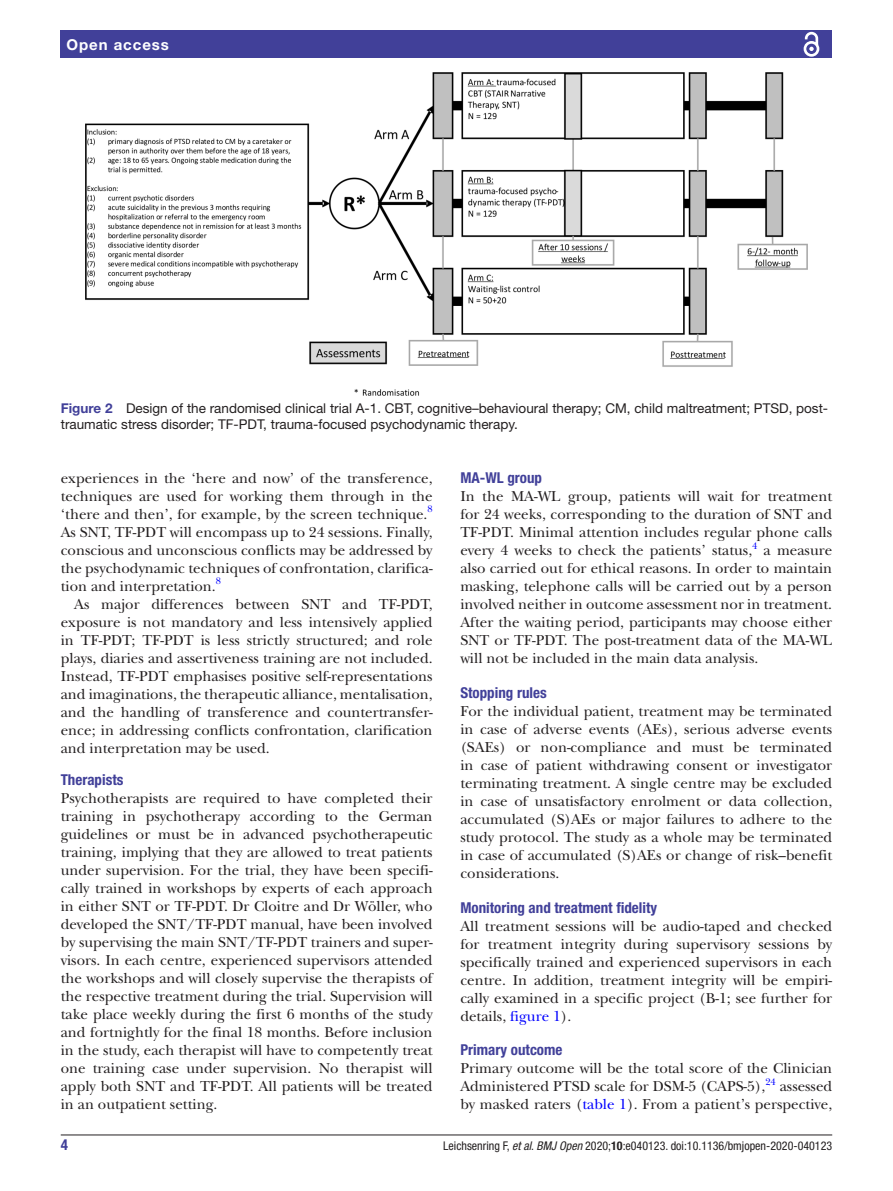
<style>
.page{position:relative;width:893px;height:1191px;background:#fff}
.page>*{position:absolute;margin:0;border:0;box-sizing:border-box;transform-origin:0 0}
.t1{font:15px/18px "New Baskerville";color:#231f20;text-align:justify}
.t2{font:700 condensed 15px "Helvetica Neue LT Std";color:#414099}
.t3{font:700 15px "Helvetica Neue LT Std";letter-spacing:.065em;color:#fff}
.t4{font:13.5px/16.2px "Helvetica Neue LT Std";color:#231f20}
.t5{font:condensed 12px "Helvetica Neue LT Std";color:#231f20}
.t6{font:9.9px "New Baskerville";color:#00f}
.s1{font-weight:700;color:#414099}
.s2{color:#00f}
.s3{font-style:italic}
.s4{font-weight:700}
</style>
<div class="page">
<hr style="left:61px;top:1134px;width:771px;height:1px;background:#231f20">
<div style="left:61px;top:31px;width:771px;height:27px;background:#414099"></div>
<svg style="left:803px;top:31px;width:17px;height:26px"></svg>
<img style="left:85px;top:73px;width:723px;height:322px">
<p class="t3" style="left:66px;top:35px;width:104px">Open access</p>
<p class="t4" style="left:61px;top:400px;width:769px"><span class="s1">Figure 2</span> Design of the randomised clinical trial A-1. CBT, cognitive–behavioural therapy; CM, child maltreatment; PTSD, post&shy;traumatic stress disorder; TF-PDT, trauma-focused psychodynamic therapy.</p>
<p class="t1" style="left:61px;top:469px;width:373px">experiences in the ‘here and now’ of the transference, techniques are used for working them through in the ‘there and then’, for example, by the screen technique.</p>
<p class="t6" style="left:427px;top:503px;width:7px">8</p>
<p class="t1" style="left:61px;top:523px;width:373px">As SNT, TF-PDT will encompass up to 24 sessions. Finally, conscious and unconscious conflicts may be addressed by the psychodynamic techniques of confrontation, clarifica&shy;tion and interpretation.</p>
<p class="t6" style="left:216px;top:575px;width:7px">8</p>
<p class="t1" style="left:61px;top:595px;width:373px;text-indent:13px">As major differences between SNT and TF-PDT, exposure is not mandatory and less intensively applied in TF-PDT; TF-PDT is less strictly structured; and role plays, diaries and assertiveness training are not included.<br>Instead, TF-PDT emphasises positive self-representations and imaginations, the therapeutic alliance, mentalisation, and the handling of transference and countertransfer&shy;ence; in addressing conflicts confrontation, clarification and interpretation may be used.</p>
<p class="t2" style="left:61px;top:771px;width:64px">Therapists</p>
<p class="t1" style="left:61px;top:789px;width:373px">Psychotherapists are required to have completed their training in psychotherapy according to the German guidelines or must be in advanced psychotherapeutic training, implying that they are allowed to treat patients under supervision. For the trial, they have been specifi&shy;cally trained in workshops by experts of each approach in either SNT or TF-PDT. Dr Cloitre and Dr Wöller, who developed the SNT/TF-PDT manual, have been involved by supervising the main SNT/TF-PDT trainers and super&shy;visors. In each centre, experienced supervisors attended the workshops and will closely supervise the therapists of the respective treatment during the trial. Supervision will take place weekly during the first 6 months of the study and fortnightly for the final 18 months. Before inclusion in the study, each therapist will have to competently treat one training case under supervision. No therapist will apply both SNT and TF-PDT. All patients will be treated in an outpatient setting.</p>
<p class="t2" style="left:460px;top:469px;width:83px">MA-WL group</p>
<p class="t1" style="left:460px;top:487px;width:373px">In the MA-WL group, patients will wait for treatment for 24 weeks, corresponding to the duration of SNT and TF-PDT. Minimal attention includes regular phone calls every 4 weeks to check the patients’ status,</p>
<p class="t6" style="left:752px;top:539px;width:7px">4</p>
<p class="t1" style="left:460px;top:541px;width:373px;text-indent:303px">a measure also carried out for ethical reasons. In order to maintain masking, telephone calls will be carried out by a person involved neither in outcome assessment nor in treatment.<br>After the waiting period, participants may choose either SNT or TF-PDT. The post-treatment data of the MA-WL will not be included in the main data analysis.</p>
<p class="t2" style="left:460px;top:683px;width:88px">Stopping rules</p>
<p class="t1" style="left:460px;top:702px;width:373px">For the individual patient, treatment may be terminated in case of adverse events (AEs), serious adverse events (SAEs) or non-compliance and must be terminated in case of patient withdrawing consent or investigator terminating treatment. A single centre may be excluded in case of unsatisfactory enrolment or data collection, accumulated (S)AEs or major failures to adhere to the study protocol. The study as a whole may be terminated in case of accumulated (S)AEs or change of risk–benefit considerations.</p>
<p class="t2" style="left:460px;top:898px;width:198px">Monitoring and treatment fidelity</p>
<p class="t1" style="left:460px;top:917px;width:373px">All treatment sessions will be audio-taped and checked for treatment integrity during supervisory sessions by specifically trained and experienced supervisors in each centre. In addition, treatment integrity will be empiri&shy;cally examined in a specific project (B-1; see further for details, <span class="s2">figure 1</span>).</p>
<p class="t2" style="left:460px;top:1041px;width:104px">Primary outcome</p>
<p class="t1" style="left:460px;top:1059px;width:373px">Primary outcome will be the total score of the Clinician Administered PTSD scale for DSM-5 (CAPS-5),<sup>24</sup> assessed by masked raters (<span class="s2">table 1</span>). From a patient’s perspective,</p>
<p class="t2" style="left:61px;top:1135px;width:9px">4</p>
<p class="t5" style="left:443px;top:1138px;width:390px">Leichsenring F, <span class="s3">et al</span>. <span class="s3">BMJ Open</span> 2020;<span class="s4">10</span>:e040123. doi:10.1136/bmjopen-2020-040123</p>
</div>
